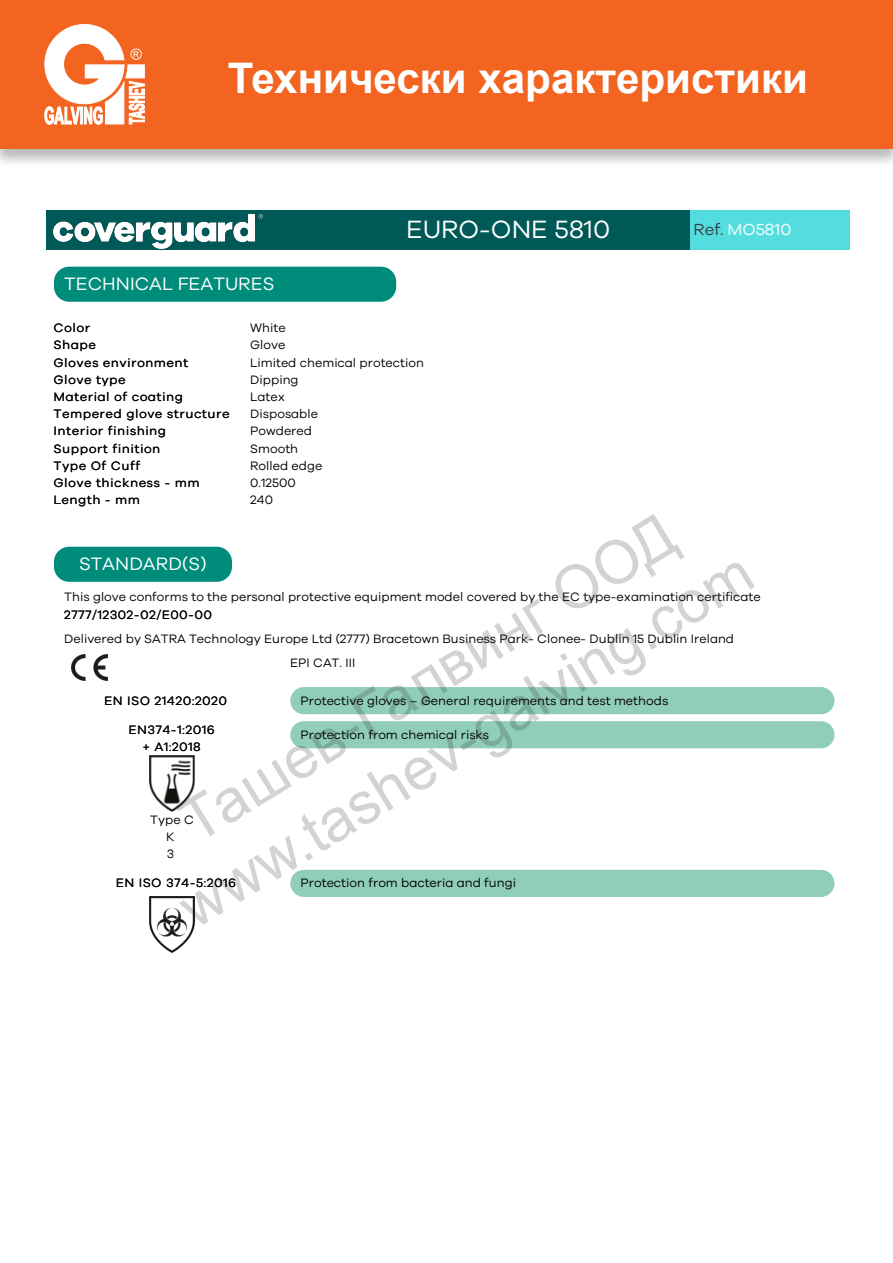
<style>
.page{position:relative;width:893px;height:1263px;background:#fff}
.page>*{position:absolute;margin:0;border:0;box-sizing:border-box;transform-origin:0 0}
.t1{font:60px/71.7px "Arial";color:#231f20;text-align:center}
.t2{font:700 42.15px "Arial";color:#fff}
.t3{font:25.8px "Galano Grotesque";color:#fff}
.t4{font:18.6px "Galano Grotesque";letter-spacing:.005em;color:#fff}
.t5{font:16.5px "Galano Grotesque";color:#fff}
.t6{font:12.6px/17.2px "Galano Grotesque";letter-spacing:.01em;color:#000}
.t7{font:12.6px "Galano Grotesque";letter-spacing:.055em;color:#000}
.t8{font:12.6px "Galano Grotesque";letter-spacing:.05em;color:#000}
.t9{font:12.6px/17.2px "Galano Grotesque";letter-spacing:.045em;color:#000;text-align:center}
.t10{font:12.6px "Galano Grotesque";letter-spacing:.065em;color:#000}
.t11{font:12.6px "Galano Grotesque";letter-spacing:.06em;color:#000}
.s1{color:#353f45}
</style>
<div class="page">
<div style="left:0;top:0;width:893px;height:167px;background:#231f20;opacity:.3"></div>
<div style="left:0;top:0;width:893px;height:149px;background:#f36421"></div>
<svg style="left:45px;top:24px;width:100px;height:100px"></svg>
<div style="left:290px;top:721px;width:544px;height:27px;background:#90ceb7;border-radius:14px"></div>
<img style="left:150px;top:756px;width:45px;height:55px">
<div style="left:290px;top:870px;width:544px;height:27px;background:#90ceb7;border-radius:14px"></div>
<img style="left:150px;top:897px;width:45px;height:55px">
<div style="left:290px;top:687px;width:544px;height:27px;background:#90ceb7;border-radius:14px"></div>
<img style="left:71px;top:654px;width:36px;height:26px">
<div style="left:54px;top:547px;width:178px;height:35px;background:#008c7b;border-radius:15px"></div>
<div style="left:54px;top:267px;width:342px;height:35px;background:#008c7b;border-radius:15px"></div>
<div style="left:689px;top:210px;width:161px;height:40px;background:#54dddf"></div>
<div style="left:46px;top:210px;width:643px;height:40px;background:#005957"></div>
<img style="left:54px;top:214px;width:209px;height:34px">
<p class="t2" style="left:228px;top:50px;width:582px">Технически характеристики</p>
<p class="t4" style="left:64px;top:276px;width:212px">TECHNICAL FEATURES</p>
<p class="t6" style="left:54px;top:320px;width:38px">Color</p>
<p class="t6" style="left:250px;top:320px;width:37px">White</p>
<p class="t6" style="left:54px;top:337px;width:44px">Shape</p>
<p class="t6" style="left:250px;top:337px;width:37px">Glove</p>
<p class="t3" style="left:406px;top:219px;width:206px">EURO-ONE 5810</p>
<p class="t5" style="left:693px;top:223px;width:100px"><span class="s1">Ref.</span> MO5810</p>
<p class="t8" style="left:54px;top:357px;width:136px">Gloves environment</p>
<p class="t6" style="left:250px;top:354px;width:175px">Limited chemical protection</p>
<p class="t8" style="left:54px;top:374px;width:73px">Glove type</p>
<p class="t6" style="left:250px;top:372px;width:50px">Dipping</p>
<p class="t8" style="left:54px;top:392px;width:131px">Material of coating</p>
<p class="t6" style="left:250px;top:389px;width:36px">Latex</p>
<p class="t7" style="left:54px;top:409px;width:177px">Tempered glove structure</p>
<p class="t6" style="left:250px;top:406px;width:69px">Disposable</p>
<p class="t7" style="left:54px;top:426px;width:114px">Interior finishing</p>
<p class="t6" style="left:250px;top:423px;width:63px">Powdered</p>
<p class="t7" style="left:54px;top:443px;width:108px">Support finition</p>
<p class="t6" style="left:250px;top:440px;width:49px">Smooth</p>
<p class="t11" style="left:54px;top:460px;width:88px">Type Of Cuff</p>
<p class="t6" style="left:250px;top:458px;width:74px">Rolled edge</p>
<p class="t7" style="left:54px;top:478px;width:147px">Glove thickness - mm</p>
<p class="t6" style="left:250px;top:475px;width:47px">0.12500</p>
<p class="t8" style="left:54px;top:495px;width:88px">Length - mm</p>
<p class="t6" style="left:250px;top:492px;width:24px">240</p>
<h1 class="t1" style="left:128px;top:817px;width:662px;rotate:-31deg">Ташев-Галвинг ООД www.tashev-galving.com</h1>
<p class="t4" style="left:79px;top:556px;width:129px">STANDARD(S)</p>
<p class="t6" style="left:64px;top:589px;width:698px">This glove conforms to the personal protective equipment model covered by the EC type-examination certificate<br>2777/12302-02/E00-00</p>
<p class="t6" style="left:64px;top:630px;width:671px">Delivered by SATRA Technology Europe Ltd (2777) Bracetown Business Park- Clonee- Dublin 15 Dublin Ireland</p>
<p class="t6" style="left:290px;top:655px;width:67px">EPI CAT. III</p>
<p class="t10" style="left:104px;top:695px;width:124px">EN ISO 21420:2020</p>
<p class="t6" style="left:301px;top:692px;width:369px">Protective gloves – General requirements and test methods</p>
<p class="t9" style="left:129px;top:721px;width:87px">EN374-1:2016 + A1:2018</p>
<p class="t6" style="left:301px;top:726px;width:190px">Protection from chemical risks</p>
<p class="t6" style="left:150px;top:812px;width:45px">Type C</p>
<p class="t6" style="left:166px;top:829px;width:10px">K<br>3</p>
<p class="t8" style="left:116px;top:878px;width:121px">EN ISO 374-5:2016</p>
<p class="t6" style="left:301px;top:875px;width:217px">Protection from bacteria and fungi</p>
</div>
